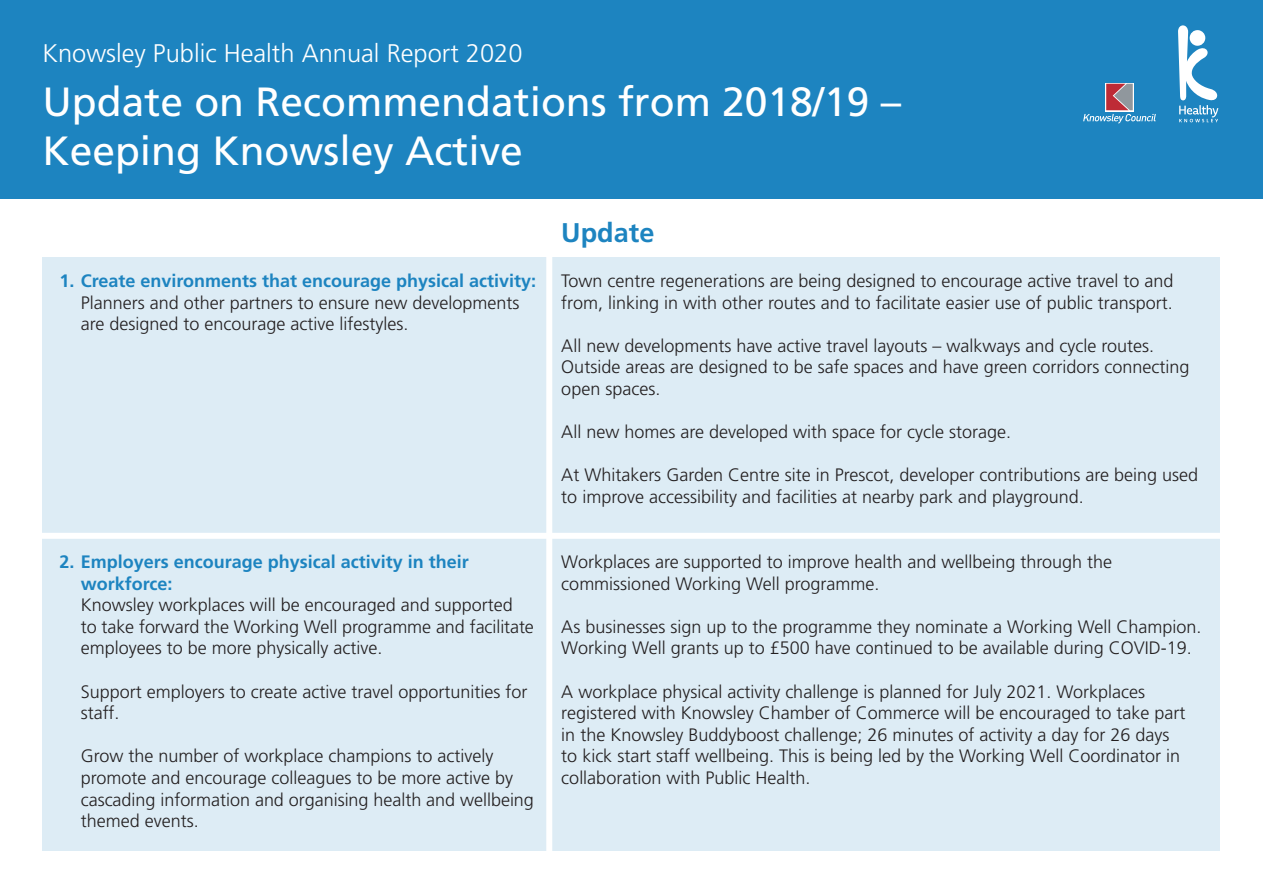
<style>
.page{position:relative;width:1263px;height:893px;background:#fff}
.page>*{position:absolute;margin:0;border:0;box-sizing:border-box;transform-origin:0 0}
.t1{font:40.8px/48.9px "Frutiger";color:#fff}
.t2{font:700 27px "Frutiger";color:#1d84c0}
.t3{font:300 25.5px "Frutiger";color:#fff}
.t4{font:300 18px/21.6px "Frutiger";color:#231f20}
.t5{font:700 18px/21.6px "Frutiger";color:#1d84c0}
</style>
<div class="page">
<div style="left:43px;top:257px;width:1177px;height:593px;background:#ddecf5"></div>
<div style="left:0;top:0;width:1263px;height:198px;background:#1d84c0"></div>
<svg style="left:1105px;top:83px;width:28px;height:1px"></svg>
<svg style="left:1083px;top:84px;width:73px;height:39px"></svg>
<svg style="left:1178px;top:25px;width:41px;height:97px"></svg>
<div style="left:546px;top:251px;width:6px;height:612px;background:#fff"></div>
<div style="left:32px;top:533px;width:1199px;height:6px;background:#fff"></div>
<h3 class="t3" style="left:43px;top:38px;width:482px">Knowsley Public Health Annual Report 2020</h3>
<h1 class="t1" style="left:43px;top:77px;width:860px">Update on Recommendations from 2018/19 –<br>Keeping Knowsley Active</h1>
<p class="t5" style="left:60px;top:270px;width:478px">1. Create environments that encourage physical activity:</p>
<p class="t4" style="left:81px;top:292px;width:440px">Planners and other partners to ensure new developments are designed to encourage active lifestyles.</p>
<p class="t5" style="left:81px;top:551px;width:390px;text-indent:-21px">2. Employers encourage physical activity in their workforce:</p>
<p class="t4" style="left:81px;top:594px;width:455px">Knowsley workplaces will be encouraged and supported<br>to take forward the Working Well programme and facilitate employees to be more physically active.</p>
<p class="t4" style="left:81px;top:681px;width:448px">Support employers to create active travel opportunities for staff.</p>
<p class="t4" style="left:81px;top:745px;width:455px">Grow the number of workplace champions to actively promote and encourage colleagues to be more active by cascading information and organising health and wellbeing themed events.</p>
<h2 class="t2" style="left:561px;top:217px;width:95px">Update</h2>
<p class="t4" style="left:561px;top:270px;width:614px">Town centre regenerations are being designed to encourage active travel to and from, linking in with other routes and to facilitate easier use of public transport.</p>
<p class="t4" style="left:561px;top:335px;width:630px">All new developments have active travel layouts – walkways and cycle routes.<br>Outside areas are designed to be safe spaces and have green corridors connecting open spaces.</p>
<p class="t4" style="left:561px;top:421px;width:451px">All new homes are developed with space for cycle storage.</p>
<p class="t4" style="left:561px;top:465px;width:638px">At Whitakers Garden Centre site in Prescot, developer contributions are being used to improve accessibility and facilities at nearby park and playground.</p>
<p class="t4" style="left:561px;top:551px;width:552px">Workplaces are supported to improve health and wellbeing through the commissioned Working Well programme.</p>
<p class="t4" style="left:561px;top:616px;width:642px">As businesses sign up to the programme they nominate a Working Well Champion.<br>Working Well grants up to £500 have continued to be available during COVID-19.</p>
<p class="t4" style="left:561px;top:681px;width:626px">A workplace physical activity challenge is planned for July 2021. Workplaces registered with Knowsley Chamber of Commerce will be encouraged to take part in the Knowsley Buddyboost challenge; 26 minutes of activity a day for 26 days to kick start staff wellbeing. This is being led by the Working Well Coordinator in collaboration with Public Health.</p>
</div>
